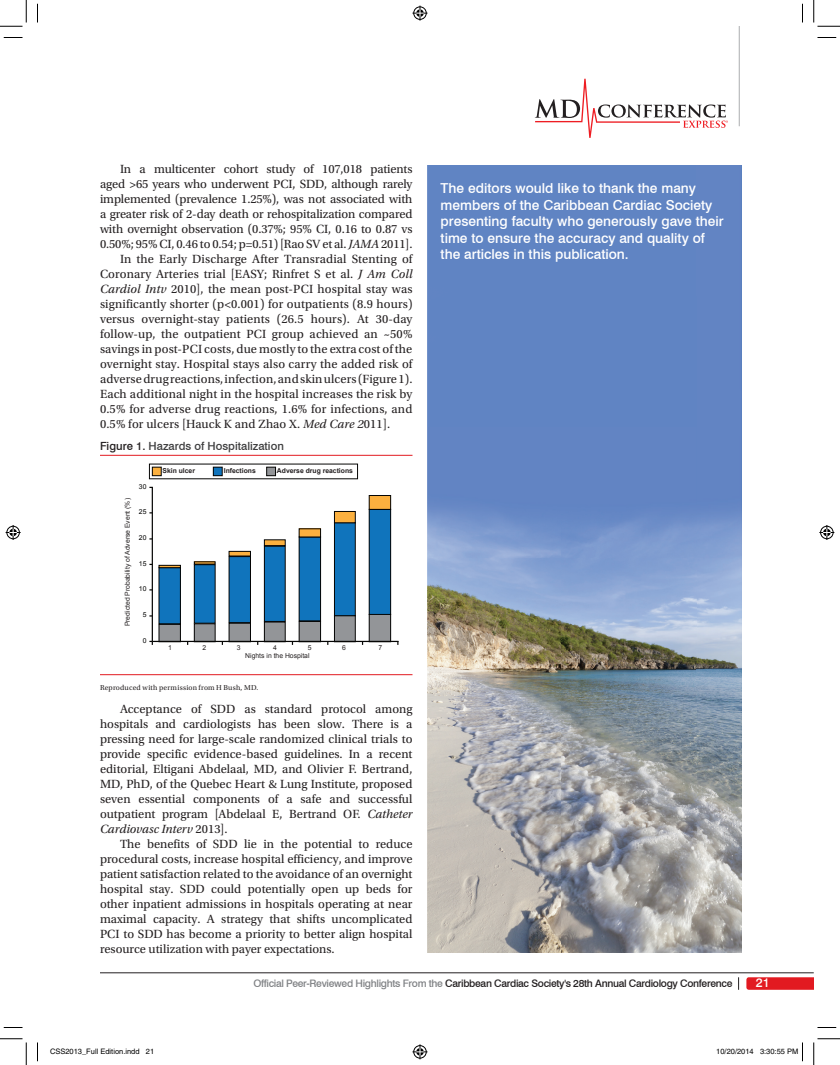
<style>
.page{position:relative;width:840px;height:1065px;background:#fff}
.page>*{position:absolute;margin:0;border:0;box-sizing:border-box;transform-origin:0 0}
.t1{font:500 13.75px/16.5px "Swiss 721 BT";color:#fff}
.t2{font:12.5px/15px "Utopia Std";letter-spacing:.005em;color:#231f20;text-align:justify}
.t3{font:500 12.5px "Swiss 721 BT";color:#fff}
.t4{font:500 11.25px "Swiss 721 BT";color:#3e3e3f}
.t5{font:500 10.25px "Swiss 721 BT";letter-spacing:-.03em;color:#231f20}
.t6{font:7.5px "Helvetica";color:#000}
.t7{font:7.5px "Utopia Std";letter-spacing:.025em;color:#231f20}
.t8{font:6.75px "Arial";color:#231f20}
.t9{font:700 6.75px "Arial";color:#231f20}
.t10{font:6.75px "Arial";color:#050504}
.t11{font:6px "Arial";color:#231f20}
.s1{font-style:italic}
.s2{color:#231f20}
.s3{color:#808285}
</style>
<div class="page">
<svg style="left:535px;top:79px;width:193px;height:59px"></svg>
<hr style="left:739px;top:26px;width:1px;height:100px;background:#bcbdc0">
<hr style="left:100px;top:455px;width:312px;height:1px;background:#e21a21">
<hr style="left:100px;top:674px;width:312px;height:1px;background:#e21a21">
<div style="left:159px;top:624px;width:21px;height:18px;background:#939598"></div>
<div style="left:159px;top:624px;width:22px;height:18px;border:1px solid #050504"></div>
<div style="left:194px;top:624px;width:21px;height:18px;background:#939598"></div>
<div style="left:194px;top:623px;width:21px;height:19px;border:1px solid #050504"></div>
<div style="left:229px;top:623px;width:21px;height:19px;background:#939598"></div>
<div style="left:229px;top:623px;width:22px;height:19px;border:1px solid #050504"></div>
<div style="left:264px;top:622px;width:21px;height:20px;background:#939598"></div>
<div style="left:264px;top:622px;width:22px;height:20px;border:1px solid #050504"></div>
<div style="left:299px;top:621px;width:22px;height:21px;background:#939598"></div>
<div style="left:299px;top:621px;width:22px;height:21px;border:1px solid #050504"></div>
<div style="left:334px;top:616px;width:21px;height:26px;background:#939598"></div>
<div style="left:334px;top:615px;width:22px;height:27px;border:1px solid #050504"></div>
<div style="left:369px;top:614px;width:22px;height:28px;background:#939598"></div>
<div style="left:369px;top:614px;width:22px;height:28px;border:1px solid #050504"></div>
<div style="left:159px;top:568px;width:21px;height:56px;background:#1074bc"></div>
<div style="left:159px;top:567px;width:22px;height:57px;border:1px solid #050504"></div>
<div style="left:194px;top:565px;width:21px;height:58px;background:#1074bc"></div>
<div style="left:194px;top:564px;width:21px;height:60px;border:1px solid #050504"></div>
<div style="left:229px;top:557px;width:21px;height:66px;background:#1074bc"></div>
<div style="left:229px;top:556px;width:22px;height:67px;border:1px solid #050504"></div>
<div style="left:264px;top:546px;width:21px;height:75px;background:#1074bc"></div>
<div style="left:264px;top:546px;width:22px;height:76px;border:1px solid #050504"></div>
<div style="left:299px;top:537px;width:22px;height:84px;background:#1074bc"></div>
<div style="left:299px;top:537px;width:22px;height:84px;border:1px solid #050504"></div>
<div style="left:334px;top:523px;width:21px;height:93px;background:#1074bc"></div>
<div style="left:334px;top:522px;width:22px;height:94px;border:1px solid #050504"></div>
<div style="left:369px;top:509px;width:22px;height:105px;background:#1074bc"></div>
<div style="left:369px;top:509px;width:22px;height:106px;border:1px solid #050504"></div>
<div style="left:159px;top:565px;width:22px;height:3px;border:1px solid #050504"></div>
<div style="left:229px;top:551px;width:21px;height:5px;background:#fbb03f"></div>
<div style="left:229px;top:551px;width:22px;height:5px;border:1px solid #050504"></div>
<div style="left:264px;top:540px;width:21px;height:6px;background:#fbb03f"></div>
<div style="left:264px;top:539px;width:22px;height:7px;border:1px solid #050504"></div>
<div style="left:299px;top:529px;width:22px;height:8px;background:#fbb03f"></div>
<div style="left:334px;top:511px;width:21px;height:12px;background:#fbb03f"></div>
<div style="left:334px;top:511px;width:22px;height:12px;border:1px solid #050504"></div>
<div style="left:369px;top:496px;width:22px;height:13px;background:#fbb03f"></div>
<div style="left:369px;top:495px;width:22px;height:15px;border:1px solid #050504"></div>
<hr style="left:152px;top:487px;width:1px;height:154px;background:#050504">
<hr style="left:152px;top:641px;width:247px;height:1px;background:#050504">
<div style="left:152px;top:467px;width:9px;height:9px;background:#fbb03f"></div>
<div style="left:152px;top:467px;width:9px;height:9px;border:1px solid #050504"></div>
<div style="left:213px;top:467px;width:9px;height:9px;background:#1074bc"></div>
<div style="left:213px;top:467px;width:9px;height:9px;border:1px solid #050504"></div>
<div style="left:267px;top:467px;width:9px;height:9px;background:#939598"></div>
<div style="left:267px;top:467px;width:9px;height:9px;border:1px solid #050504"></div>
<img style="left:428px;top:166px;width:313px;height:786px">
<svg style="left:746px;top:977px;width:68px;height:13px"></svg>
<hr style="left:100px;top:972px;width:714px;height:1px;background:#231f20">
<svg style="left:738px;top:977px;width:1px;height:13px"></svg>
<svg style="left:4px;top:37px;width:18px;height:1px"></svg>
<svg style="left:818px;top:37px;width:18px;height:1px"></svg>
<svg style="left:4px;top:1027px;width:18px;height:1px"></svg>
<svg style="left:818px;top:1027px;width:18px;height:1px"></svg>
<svg style="left:37px;top:4px;width:1px;height:18px"></svg>
<svg style="left:37px;top:1042px;width:1px;height:19px"></svg>
<svg style="left:802px;top:4px;width:1px;height:18px"></svg>
<svg style="left:0;top:0;width:27px;height:27px"></svg>
<svg style="left:0;top:1039px;width:27px;height:26px"></svg>
<svg style="left:814px;top:0;width:26px;height:27px"></svg>
<svg style="left:814px;top:1039px;width:26px;height:26px"></svg>
<svg style="left:412px;top:6px;width:16px;height:15px"></svg>
<svg style="left:412px;top:1044px;width:16px;height:15px"></svg>
<svg style="left:6px;top:525px;width:15px;height:15px"></svg>
<svg style="left:819px;top:525px;width:15px;height:15px"></svg>
<svg style="left:802px;top:1042px;width:1px;height:19px"></svg>
<p class="t2" style="left:120px;top:161px;width:294px">In a multicenter cohort study of 107,018 patients</p>
<p class="t2" style="left:100px;top:176px;width:314px">aged &gt;65 years who underwent PCI, SDD, although rarely</p>
<p class="t2" style="left:100px;top:191px;width:314px">implemented (prevalence 1.25%), was not associated with</p>
<p class="t2" style="left:100px;top:206px;width:314px">a greater risk of 2-day death or rehospitalization compared</p>
<p class="t2" style="left:100px;top:221px;width:314px">with overnight observation (0.37%; 95% CI, 0.16 to 0.87 vs</p>
<p class="t2" style="left:100px;top:236px;width:314px">0.50%; 95% CI, 0.46 to 0.54; p=0.51) [Rao SV et al. <span class="s1">JAMA</span> 2011].</p>
<p class="t2" style="left:120px;top:251px;width:294px">In the Early Discharge After Transradial Stenting of</p>
<p class="t2" style="left:100px;top:266px;width:314px">Coronary Arteries trial [EASY; Rinfret S et al. <span class="s1">J Am Coll</span></p>
<p class="t2" style="left:100px;top:281px;width:314px"><span class="s1">Cardiol Intv</span> 2010], the mean post-PCI hospital stay was</p>
<p class="t2" style="left:100px;top:296px;width:314px">significantly shorter (p&lt;0.001) for outpatients (8.9 hours)</p>
<p class="t2" style="left:100px;top:311px;width:314px">versus overnight-stay patients (26.5 hours). At 30-day</p>
<p class="t2" style="left:100px;top:326px;width:314px">follow-up, the outpatient PCI group achieved an ~50%</p>
<p class="t2" style="left:100px;top:341px;width:314px">savings in post-PCI costs, due mostly to the extra cost of the</p>
<p class="t2" style="left:100px;top:356px;width:314px">overnight stay. Hospital stays also carry the added risk of</p>
<p class="t2" style="left:100px;top:371px;width:314px">adverse drug reactions, infection, and skin ulcers (Figure 1).</p>
<p class="t2" style="left:100px;top:386px;width:314px">Each additional night in the hospital increases the risk by</p>
<p class="t2" style="left:100px;top:401px;width:314px">0.5% for adverse drug reactions, 1.6% for infections, and</p>
<p class="t2" style="left:100px;top:416px;width:292px">0.5% for ulcers [Hauck K and Zhao X. <span class="s1">Med Care 2</span>011].</p>
<p class="t4" style="left:100px;top:439px;width:185px"><span class="s2">Figure 1.</span> Hazards of Hospitalization</p>
<p class="t11" style="left:119px;top:390px;width:146px">19. CAD SU Fig 1; Figure 1. Hazards of Hospitalization</p>
<p class="t10" style="left:139px;top:482px;width:9px">30</p>
<p class="t8" style="left:123px;top:626px;width:130px;rotate:-90deg">Predicted Probability of Adverse Event (%)</p>
<p class="t10" style="left:139px;top:507px;width:9px">25</p>
<p class="t10" style="left:139px;top:533px;width:9px">20</p>
<p class="t10" style="left:139px;top:559px;width:9px">15</p>
<p class="t10" style="left:139px;top:584px;width:9px">10</p>
<p class="t10" style="left:143px;top:610px;width:5px">5</p>
<p class="t10" style="left:143px;top:636px;width:5px">0</p>
<p class="t9" style="left:163px;top:467px;width:34px">Skin ulcer</p>
<p class="t9" style="left:224px;top:467px;width:34px">Infections</p>
<p class="t9" style="left:277px;top:467px;width:77px">Adverse drug reactions</p>
<p class="t8" style="left:168px;top:643px;width:5px">1</p>
<p class="t8" style="left:203px;top:643px;width:5px">2</p>
<p class="t8" style="left:237px;top:643px;width:5px">3</p>
<p class="t8" style="left:273px;top:643px;width:5px">4</p>
<p class="t8" style="left:308px;top:643px;width:5px">5</p>
<p class="t8" style="left:342px;top:643px;width:5px">6</p>
<p class="t8" style="left:378px;top:643px;width:5px">7</p>
<p class="t8" style="left:245px;top:651px;width:66px">Nights in the Hospital</p>
<p class="t7" style="left:100px;top:684px;width:160px">Reproduced with permission from H Bush, MD.</p>
<p class="t2" style="left:100px;top:701px;width:314px;text-indent:20px">Acceptance of SDD as standard protocol among hospitals and cardiologists has been slow. There is a pressing need for large-scale randomized clinical trials to provide specific evidence-based guidelines. In a recent editorial, Eltigani Abdelaal, MD, and Olivier F. Bertrand, MD, PhD, of the Quebec Heart &amp; Lung Institute, proposed seven essential components of a safe and successful outpatient program [Abdelaal E, Bertrand OF. <span class="s1">Catheter Cardiovasc Interv</span> 2013].</p>
<p class="t2" style="left:100px;top:836px;width:314px;text-indent:20px">The benefits of SDD lie in the potential to reduce procedural costs, increase hospital efficiency, and improve patient satisfaction related to the avoidance of an overnight hospital stay. SDD could potentially open up beds for other inpatient admissions in hospitals operating at near maximal capacity. A strategy that shifts uncomplicated PCI to SDD has become a priority to better align hospital resource utilization with payer expectations.</p>
<p class="t1" style="left:441px;top:180px;width:285px">The editors would like to thank the many members of the Caribbean Cardiac Society presenting faculty who generously gave their time to ensure the accuracy and quality of the articles in this publication.</p>
<p class="t5" style="left:253px;top:977px;width:481px"><span class="s3">Official Peer-Reviewed Highlights From the</span> Caribbean Cardiac Society's 28th Annual Cardiology Conference</p>
<p class="t3" style="left:756px;top:975px;width:15px">21</p>
<p class="t6" style="left:50px;top:1047px;width:106px">CSS2013_Full Edition.indd 21</p>
<p class="t6" style="left:716px;top:1047px;width:84px">10/20/2014 3:30:55 PM</p>
</div>
